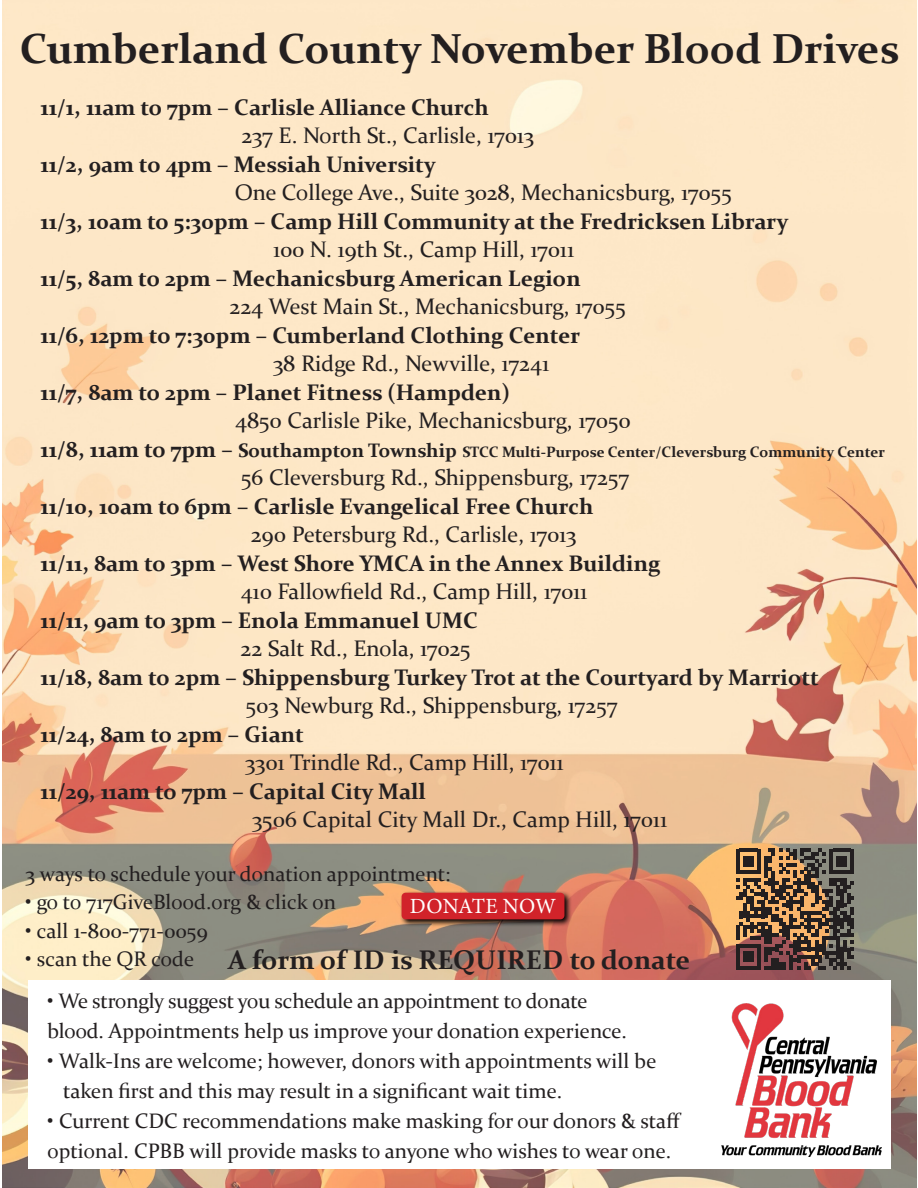
<style>
.page{position:relative;width:918px;height:1188px;background:#fff}
.page>*{position:absolute;margin:0;border:0;box-sizing:border-box;transform-origin:0 0}
.t1{font:700 42px "Constantia";color:#231f20}
.t2{font:700 27px "Constantia";color:#231f20}
.t3{font:700 22.5px "Constantia";color:#231f20}
.t4{font:22.5px "Constantia";color:#231f20}
.t5{font:21.6px "Minion Pro";color:#fff}
.t6{font:21px/30px "Constantia";color:#231f20}
.t7{font:700 15px "Constantia";color:#231f20}
.s1{font-size:22.5px}
.s2{font-size:19.5px}
</style>
<div class="page">
<img style="left:3px;top:0;width:914px;height:1188px">
<svg style="left:736px;top:849px;width:118px;height:121px;background:#6d5542"></svg>
<div style="left:28px;top:980px;width:862px;height:188px;background:#fff"></div>
<svg style="left:399px;top:891px;width:174px;height:36px;background:#875a4a"></svg>
<div style="left:402px;top:893px;width:162px;height:26px;background:#d1232a;border-radius:4px"></div>
<img style="left:721px;top:1003px;width:161px;height:153px">
<p class="t1" style="left:20px;top:20px;width:880px">Cumberland County November Blood Drives</p>
<p class="t3" style="left:40px;top:92px;width:450px">11/1, 11am to 7pm – Carlisle Alliance Church</p>
<p class="t4" style="left:242px;top:120px;width:294px">237 E. North St., Carlisle, 17013</p>
<p class="t3" style="left:40px;top:149px;width:397px">11/2, 9am to 4pm – Messiah University</p>
<p class="t4" style="left:235px;top:177px;width:498px">One College Ave., Suite 3028, Mechanicsburg, 17055</p>
<p class="t3" style="left:40px;top:206px;width:749px">11/3, 10am to 5:30pm – Camp Hill Community at the Fredricksen Library</p>
<p class="t4" style="left:273px;top:234px;width:303px">100 N. 19th St., Camp Hill, 17011</p>
<p class="t3" style="left:40px;top:263px;width:542px">11/5, 8am to 2pm – Mechanicsburg American Legion</p>
<p class="t4" style="left:229px;top:291px;width:398px">224 West Main St., Mechanicsburg, 17055</p>
<p class="t3" style="left:40px;top:320px;width:541px">11/6, 12pm to 7:30pm – Cumberland Clothing Center</p>
<p class="t4" style="left:273px;top:348px;width:278px">38 Ridge Rd., Newville, 17241</p>
<p class="t3" style="left:40px;top:377px;width:471px">11/7, 8am to 2pm – Planet Fitness (Hampden)</p>
<p class="t4" style="left:235px;top:405px;width:397px">4850 Carlisle Pike, Mechanicsburg, 17050</p>
<p class="t7" style="left:40px;top:441px;width:846px"><span class="s1">11/8, 11am to 7pm –</span> <span class="s2">Southampton Township</span> STCC Multi-Purpose Center/Cleversburg Community Center</p>
<p class="t4" style="left:241px;top:462px;width:390px">56 Cleversburg Rd., Shippensburg, 17257</p>
<p class="t3" style="left:40px;top:491px;width:555px">11/10, 10am to 6pm – Carlisle Evangelical Free Church</p>
<p class="t4" style="left:251px;top:519px;width:327px">290 Petersburg Rd., Carlisle, 17013</p>
<p class="t3" style="left:40px;top:548px;width:621px">11/11, 8am to 3pm – West Shore YMCA in the Annex Building</p>
<p class="t4" style="left:241px;top:576px;width:348px">410 Fallowfield Rd., Camp Hill, 17011</p>
<p class="t3" style="left:40px;top:605px;width:439px">11/11, 9am to 3pm – Enola Emmanuel UMC</p>
<p class="t4" style="left:240px;top:633px;width:232px">22 Salt Rd., Enola, 17025</p>
<p class="t3" style="left:40px;top:662px;width:780px">11/18, 8am to 2pm – Shippensburg Turkey Trot at the Courtyard by Marriott</p>
<p class="t4" style="left:246px;top:690px;width:374px">503 Newburg Rd., Shippensburg, 17257</p>
<p class="t3" style="left:40px;top:719px;width:265px">11/24, 8am to 2pm – Giant</p>
<p class="t4" style="left:245px;top:747px;width:320px">3301 Trindle Rd., Camp Hill, 17011</p>
<p class="t3" style="left:40px;top:776px;width:387px">11/29, 11am to 7pm – Capital City Mall</p>
<p class="t4" style="left:252px;top:804px;width:417px">3506 Capital City Mall Dr., Camp Hill, 17011</p>
<p class="t6" style="left:26px;top:858px;width:427px">3 ways to schedule your donation appointment:</p>
<p class="t6" style="left:26px;top:886px;width:312px">• go to 717GiveBlood.org &amp; click on</p>
<p class="t6" style="left:26px;top:915px;width:184px">• call 1-800-771-0059</p>
<p class="t6" style="left:26px;top:943px;width:170px">• scan the QR code</p>
<p class="t5" style="left:410px;top:891px;width:148px">DONATE NOW</p>
<p class="t2" style="left:228px;top:941px;width:464px">A form of ID is REQUIRED to donate</p>
<p class="t6" style="left:47px;top:985px;width:581px">• We strongly suggest you schedule an appointment to donate blood. Appointments help us improve your donation experience.</p>
<p class="t6" style="left:47px;top:1045px;width:610px">• Walk-Ins are welcome; however, donors with appointments will be</p>
<p class="t6" style="left:63px;top:1075px;width:501px">taken first and this may result in a significant wait time.</p>
<p class="t6" style="left:47px;top:1105px;width:635px">• Current CDC recommendations make masking for our donors &amp; staff optional. CPBB will provide masks to anyone who wishes to wear one.</p>
</div>
